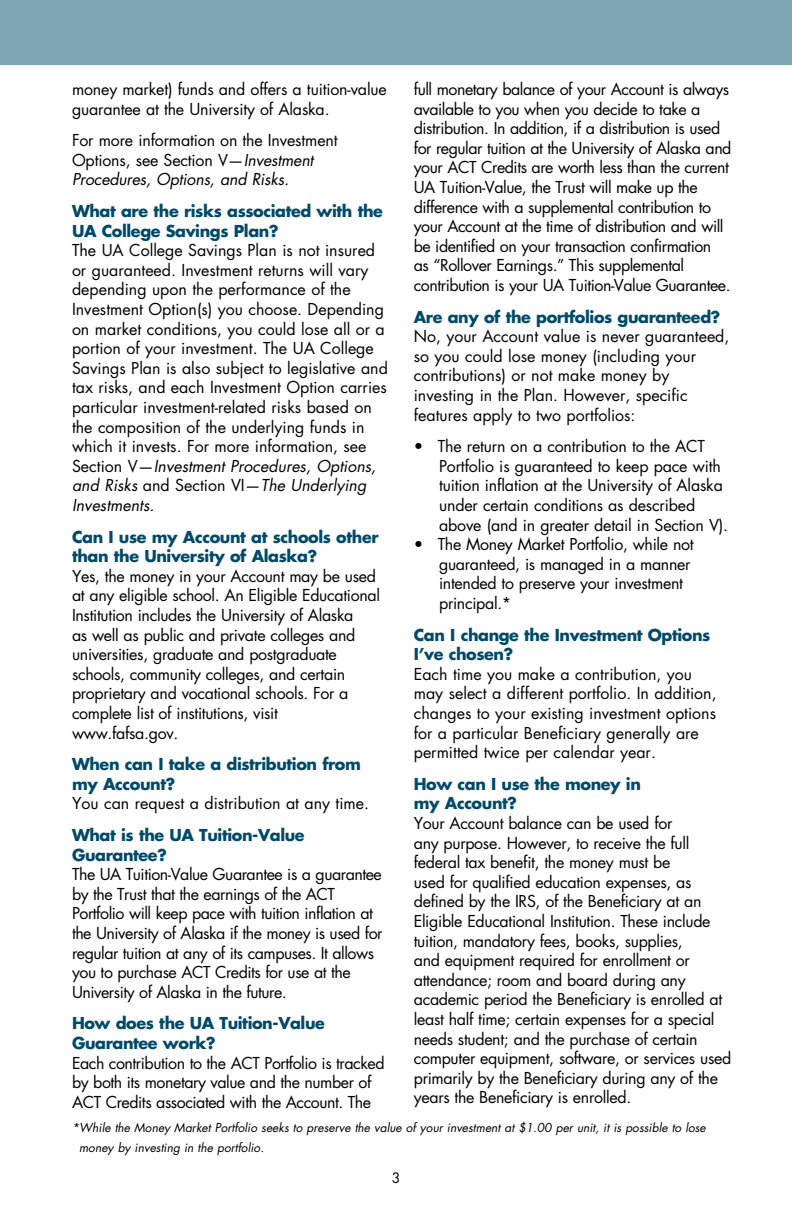
<style>
.page{position:relative;width:792px;height:1224px;background:#fff}
.page>*{position:absolute;margin:0;border:0;box-sizing:border-box;transform-origin:0 0}
.t1{font:16px/19.6px "Futura Std";letter-spacing:-.02em;color:#000}
.t2{font:16px/19.6px "Futura Std";color:#000}
.t3{font:700 16px/19.6px "Futura Std";letter-spacing:-.025em;color:#004a69}
.t4{font:14px "Futura Std";color:#000}
.t5{font:italic 12px/20px "Futura Std";color:#000}
.s1{font-style:italic}
</style>
<div class="page">
<div style="left:0;top:0;width:792px;height:64px;background:#80a5b4"></div>
<p class="t1" style="left:414px;top:80px;width:319px">full monetary balance of your Account is always available to you when you decide to take a distribution. In addition, if a distribution is used for regular tuition at the University of Alaska and your ACT Credits are worth less than the current UA Tuition-Value, the Trust will make up the difference with a supplemental contribution to your Account at the time of distribution and will be identified on your transaction confirmation<br>as “Rollover Earnings.” This supplemental contribution is your UA Tuition-Value Guarantee.</p>
<p class="t3" style="left:414px;top:307px;width:308px">Are any of the portfolios guaranteed?</p>
<p class="t2" style="left:414px;top:327px;width:317px">No, your Account value is never guaranteed, so you could lose money (including your contributions) or not make money by investing in the Plan. However, specific features apply to two portfolios:</p>
<p class="t1" style="left:439px;top:437px;width:291px;text-indent:-25px">• The return on a contribution to the ACT Portfolio is guaranteed to keep pace with tuition inflation at the University of Alaska under certain conditions as described above (and in greater detail in Section V).</p>
<p class="t1" style="left:439px;top:535px;width:256px;text-indent:-25px">• The Money Market Portfolio, while not guaranteed, is managed in a manner intended to preserve your investment principal.*</p>
<p class="t3" style="left:414px;top:625px;width:298px">Can I change the Investment Options<br>I’ve chosen?</p>
<p class="t2" style="left:414px;top:664px;width:304px">Each time you make a contribution, you may select a different portfolio. In addition, changes to your existing investment options for a particular Beneficiary generally are permitted twice per calendar year.</p>
<p class="t3" style="left:414px;top:774px;width:229px">How can I use the money in my Account?</p>
<p class="t1" style="left:414px;top:814px;width:319px">Your Account balance can be used for<br>any purpose. However, to receive the full federal tax benefit, the money must be<br>used for qualified education expenses, as defined by the IRS, of the Beneficiary at an Eligible Educational Institution. These include tuition, mandatory fees, books, supplies,<br>and equipment required for enrollment or attendance; room and board during any academic period the Beneficiary is enrolled at least half time; certain expenses for a special needs student; and the purchase of certain computer equipment, software, or services used primarily by the Beneficiary during any of the years the Beneficiary is enrolled.</p>
<p class="t5" style="left:79px;top:1118px;width:628px;text-indent:-7px">*While the Money Market Portfolio seeks to preserve the value of your investment at $1.00 per unit, it is possible to lose money by investing in the portfolio.</p>
<p class="t1" style="left:72px;top:80px;width:316px">money market) funds and offers a tuition-value guarantee at the University of Alaska.</p>
<p class="t1" style="left:72px;top:131px;width:267px">For more information on the Investment<br>Options, see Section V—<span class="s1">Investment<br>Procedures, Options, and Risks.</span></p>
<p class="t3" style="left:72px;top:201px;width:313px">What are the risks associated with the<br>UA College Savings Plan?</p>
<p class="t2" style="left:72px;top:241px;width:317px">The UA College Savings Plan is not insured or guaranteed. Investment returns will vary depending upon the performance of the Investment Option(s) you choose. Depending on market conditions, you could lose all or a portion of your investment. The UA College Savings Plan is also subject to legislative and tax risks, and each Investment Option carries particular investment-related risks based on the composition of the underlying funds in which it invests. For more information, see Section V—<span class="s1">Investment Procedures, Options, and Risks</span> and Section VI—<span class="s1">The Underlying Investments.</span></p>
<p class="t3" style="left:72px;top:527px;width:308px">Can I use my Account at schools other than the University of Alaska?</p>
<p class="t1" style="left:72px;top:566px;width:310px">Yes, the money in your Account may be used at any eligible school. An Eligible Educational Institution includes the University of Alaska<br>as well as public and private colleges and universities, graduate and postgraduate schools, community colleges, and certain proprietary and vocational schools. For a complete list of institutions, visit www.fafsa.gov.</p>
<p class="t3" style="left:72px;top:754px;width:291px">When can I take a distribution from my Account?</p>
<p class="t2" style="left:72px;top:794px;width:299px">You can request a distribution at any time.</p>
<p class="t3" style="left:72px;top:825px;width:234px">What is the UA Tuition-Value<br>Guarantee?</p>
<p class="t1" style="left:72px;top:865px;width:312px">The UA Tuition-Value Guarantee is a guarantee by the Trust that the earnings of the ACT Portfolio will keep pace with tuition inflation at the University of Alaska if the money is used for regular tuition at any of its campuses. It allows you to purchase ACT Credits for use at the University of Alaska in the future.</p>
<p class="t3" style="left:72px;top:1013px;width:254px">How does the UA Tuition-Value<br>Guarantee work?</p>
<p class="t1" style="left:72px;top:1053px;width:314px">Each contribution to the ACT Portfolio is tracked by both its monetary value and the number of<br>ACT Credits associated with the Account. The</p>
<p class="t4" style="left:392px;top:1169px;width:10px">3</p>
</div>
